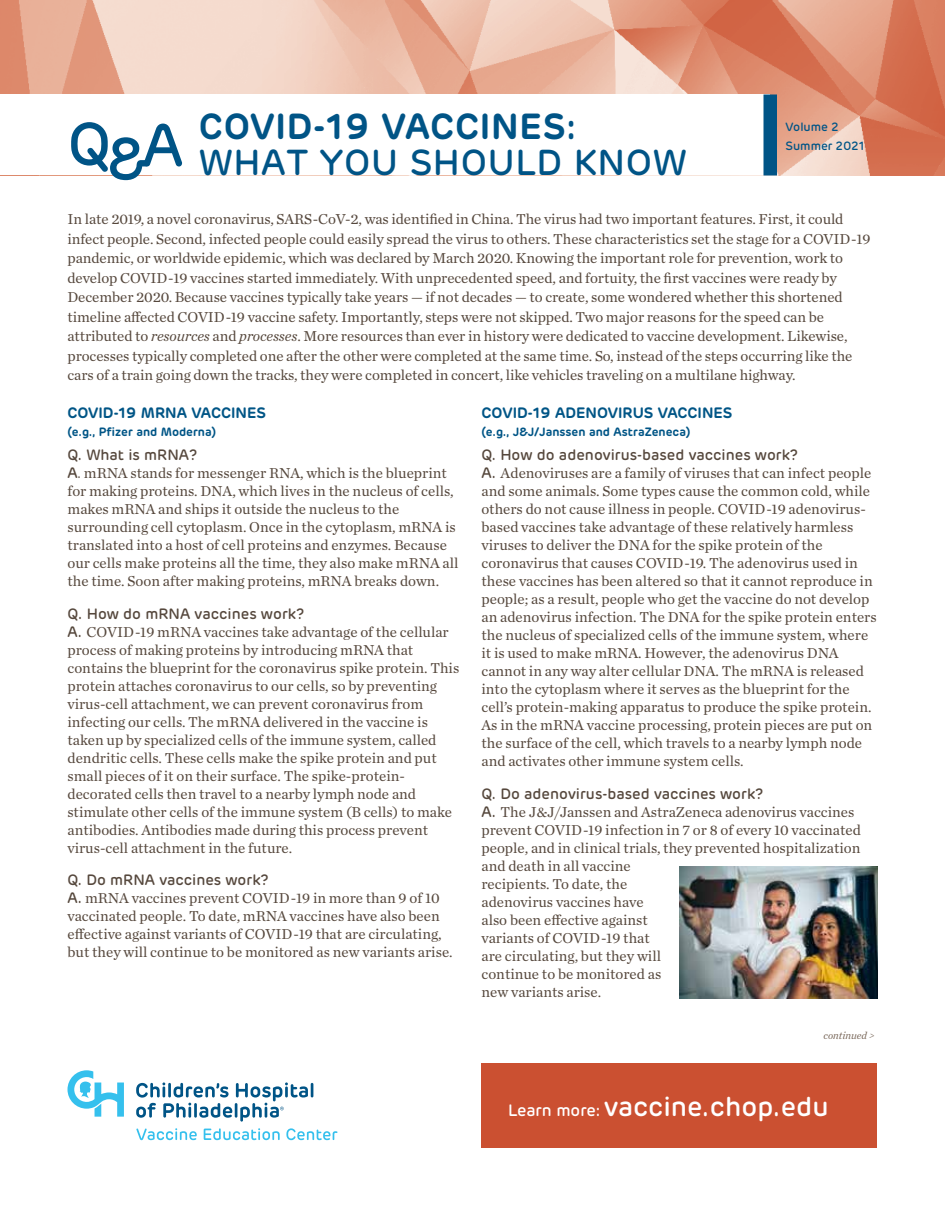
<style>
.page{position:relative;width:945px;height:1215px;background:#fff}
.page>*{position:absolute;margin:0;border:0;box-sizing:border-box;transform-origin:0 0}
.t1{font:500 60px "Rubrik";color:#005486}
.t2{font:600 36px "Rubrik";letter-spacing:.02em;color:#005486}
.t3{font:500 36px "Rubrik";letter-spacing:.02em;color:#005486}
.t4{font:500 27px "Rubrik";color:#fff}
.t5{font:15px/18px "Chronicle Text G1";color:#56483d}
.t6{font:500 15px "Rubrik";color:#56483d}
.t7{font:600 15px "Rubrik";color:#005586}
.t8{font:600 12px "Rubrik";color:#005586}
.t9{font:500 12px/19.5px "Rubrik";color:#005486}
.t10{font:italic 10.5px "Chronicle Text G1";color:#786658}
.s1{font-style:italic}
.s2{font-family:"Rubrik";font-weight:500}
.s3{font-family:"Rubrik";font-weight:500;font-size:12px}
.s4{font-size:16.5px}
</style>
<div class="page">
<img style="left:0;top:0;width:945px;height:176px">
<div style="left:0;top:94px;width:770px;height:82px;background:#fff"></div>
<div style="left:764px;top:94px;width:13px;height:82px;background:#005486"></div>
<svg style="left:136px;top:1128px;width:61px;height:12px"></svg>
<svg style="left:204px;top:1128px;width:76px;height:12px"></svg>
<svg style="left:286px;top:1128px;width:51px;height:12px"></svg>
<svg style="left:68px;top:1070px;width:56px;height:47px"></svg>
<svg style="left:136px;top:1082px;width:177px;height:40px"></svg>
<div style="left:482px;top:1063px;width:396px;height:85px;background:#cb5031"></div>
<img style="left:680px;top:866px;width:198px;height:132px">
<h1 class="t1" style="left:68px;top:107px;width:117px">Q&amp;A</h1>
<h2 class="t2" style="left:199px;top:103px;width:379px">COVID-19 VACCINES:</h2>
<h2 class="t3" style="left:199px;top:139px;width:489px">WHAT YOU SHOULD KNOW</h2>
<p class="t9" style="left:786px;top:117px;width:81px">Volume 2<br>Summer 2021</p>
<p class="t5" style="left:67px;top:209px;width:805px;line-height:19.5px">In late 2019, a novel coronavirus, SARS-CoV-2, was identified in China. The virus had two important features. First, it could infect people. Second, infected people could easily spread the virus to others. These characteristics set the stage for a COVID-19 pandemic, or worldwide epidemic, which was declared by March 2020. Knowing the important role for prevention, work to develop COVID-19 vaccines started immediately. With unprecedented speed, and fortuity, the first vaccines were ready by December 2020. Because vaccines typically take years — if not decades — to create, some wondered whether this shortened timeline affected COVID-19 vaccine safety. Importantly, steps were not skipped. Two major reasons for the speed can be attributed to <span class="s1">resources</span> and <span class="s1">processes</span>. More resources than ever in history were dedicated to vaccine development. Likewise, processes typically completed one after the other were completed at the same time. So, instead of the steps occurring like the cars of a train going down the tracks, they were completed in concert, like vehicles traveling on a multilane highway.</p>
<p class="t7" style="left:481px;top:403px;width:253px">COVID-19 ADENOVIRUS VACCINES</p>
<p class="t8" style="left:482px;top:424px;width:210px">(e.g., J&amp;J/Janssen and AstraZeneca)</p>
<p class="t6" style="left:482px;top:445px;width:318px">Q. How do adenovirus-based vaccines work?</p>
<p class="t5" style="left:482px;top:463px;width:397px"><span class="s2">A.</span> Adenoviruses are a family of viruses that can infect people and some animals. Some types cause the common cold, while others do not cause illness in people. COVID-19 adenovirus&shy;based vaccines take advantage of these relatively harmless viruses to deliver the DNA for the spike protein of the coronavirus that causes COVID-19. The adenovirus used in these vaccines has been altered so that it cannot reproduce in people; as a result, people who get the vaccine do not develop an adenovirus infection. The DNA for the spike protein enters the nucleus of specialized cells of the immune system, where it is used to make mRNA. However, the adenovirus DNA cannot in any way alter cellular DNA. The mRNA is released into the cytoplasm where it serves as the blueprint for the cell’s protein-making apparatus to produce the spike protein.<br>As in the mRNA vaccine processing, protein pieces are put on the surface of the cell, which travels to a nearby lymph node and activates other immune system cells.</p>
<p class="t6" style="left:482px;top:784px;width:284px">Q. Do adenovirus-based vaccines work?</p>
<p class="t5" style="left:482px;top:802px;width:381px"><span class="s2">A.</span> The J&amp;J/Janssen and AstraZeneca adenovirus vaccines prevent COVID-19 infection in 7 or 8 of every 10 vaccinated people, and in clinical trials, they prevented hospitalization and death in all vaccine<br>recipients. To date, the<br>adenovirus vaccines have<br>also been effective against<br>variants of COVID-19 that<br>are circulating, but they will<br>continue to be monitored as<br>new variants arise.</p>
<p class="t10" style="left:824px;top:1027px;width:53px">continued &gt;</p>
<p class="t7" style="left:68px;top:403px;width:200px">COVID-19 MRNA VACCINES</p>
<p class="t8" style="left:68px;top:424px;width:150px">(e.g., Pfizer and Moderna)</p>
<p class="t6" style="left:68px;top:445px;width:131px">Q. What is mRNA?</p>
<p class="t5" style="left:67px;top:463px;width:392px"><span class="s2">A</span><span class="s3">.</span> mRNA stands for messenger RNA, which is the blueprint for making proteins. DNA, which lives in the nucleus of cells, makes mRNA and ships it outside the nucleus to the surrounding cell cytoplasm. Once in the cytoplasm, mRNA is translated into a host of cell proteins and enzymes. Because our cells make proteins all the time, they also make mRNA all the time. Soon after making proteins, mRNA breaks down.</p>
<p class="t6" style="left:67px;top:604px;width:238px">Q. How do mRNA vaccines work?</p>
<p class="t5" style="left:67px;top:622px;width:393px"><span class="s2">A.</span> COVID-19 mRNA vaccines take advantage of the cellular process of making proteins by introducing mRNA that contains the blueprint for the coronavirus spike protein. This protein attaches coronavirus to our cells, so by preventing virus-cell attachment, we can prevent coronavirus from infecting our cells. The mRNA delivered in the vaccine is taken up by specialized cells of the immune system, called dendritic cells. These cells make the spike protein and put small pieces of it on their surface. The spike-protein&shy;decorated cells then travel to a nearby lymph node and stimulate other cells of the immune system (B cells) to make antibodies. Antibodies made during this process prevent virus-cell attachment in the future.</p>
<p class="t6" style="left:67px;top:870px;width:203px">Q. Do mRNA vaccines work?</p>
<p class="t5" style="left:67px;top:888px;width:387px"><span class="s2">A.</span> mRNA vaccines prevent COVID-19 in more than 9 of 10 vaccinated people. To date, mRNA vaccines have also been effective against variants of COVID-19 that are circulating, but they will continue to be monitored as new variants arise.</p>
<h3 class="t4" style="left:508px;top:1089px;width:322px"><span class="s4">Learn more:</span> vaccine.chop.edu</h3>
</div>
